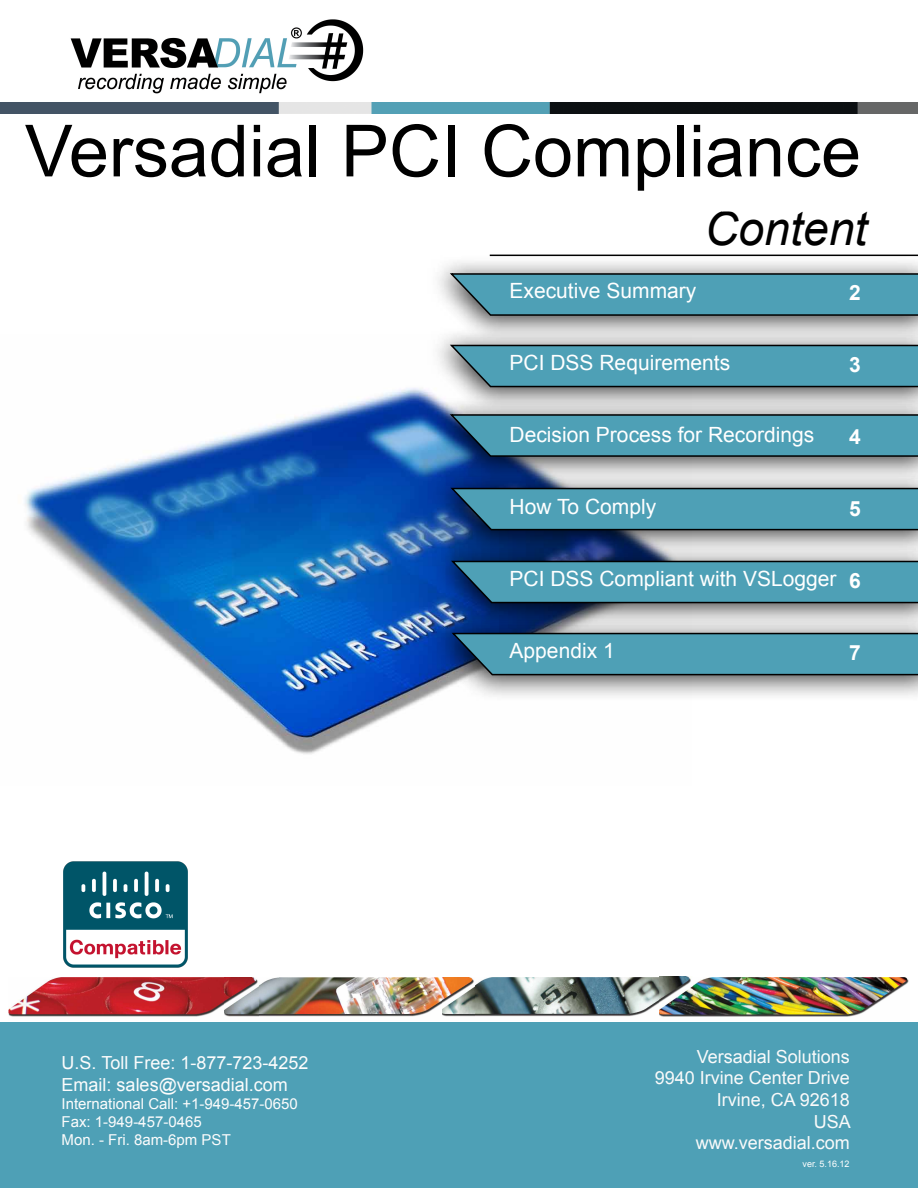
<style>
.page{position:relative;width:918px;height:1188px;background:#fff}
.page>*{position:absolute;margin:0;border:0;box-sizing:border-box;transform-origin:0 0}
.t1{font:72px "Arial";color:#000}
.t2{font:italic 46.5px "Arial";color:#000}
.t3{font:21px "Arial";color:#fff}
.t4{font:700 21px "Arial";color:#fff}
.t5{font:18px/21.6px "Arial";color:#fafafa;text-align:right}
.t6{font:18px/21.6px "Arial";color:#fcfcfc}
.t7{font:15px/18px "Arial";color:#fcfcfc}
.t8{font:9px "Arial";color:#fff}
</style>
<div class="page">
<img style="left:0;top:103px;width:918px;height:10px">
<div style="left:0;top:1022px;width:918px;height:166px;background:#4ea0b6"></div>
<img style="left:259px;top:977px;width:184px;height:40px">
<img style="left:475px;top:977px;width:184px;height:40px">
<img style="left:443px;top:977px;width:32px;height:40px">
<img style="left:9px;top:977px;width:216px;height:40px">
<img style="left:225px;top:977px;width:34px;height:40px">
<img style="left:693px;top:977px;width:216px;height:40px">
<img style="left:659px;top:977px;width:34px;height:40px">
<img style="left:70px;top:19px;width:294px;height:75px">
<img style="left:24px;top:388px;width:399px;height:366px">
<img style="left:39px;top:861px;width:173px;height:130px">
<div style="left:423px;top:614px;width:495px;height:88px;background:#000;opacity:.75"></div>
<svg style="left:451px;top:631px;width:467px;height:45px"></svg>
<div style="left:422px;top:542px;width:496px;height:88px;background:#000;opacity:.75"></div>
<svg style="left:451px;top:559px;width:467px;height:45px"></svg>
<div style="left:421px;top:326px;width:497px;height:88px;background:#000;opacity:.75"></div>
<svg style="left:449px;top:343px;width:469px;height:45px"></svg>
<div style="left:422px;top:469px;width:496px;height:88px;background:#000;opacity:.75"></div>
<svg style="left:450px;top:486px;width:468px;height:45px"></svg>
<div style="left:421px;top:254px;width:497px;height:88px;background:#000;opacity:.75"></div>
<svg style="left:449px;top:272px;width:469px;height:45px"></svg>
<div style="left:421px;top:395px;width:497px;height:88px;background:#000;opacity:.75"></div>
<svg style="left:449px;top:413px;width:469px;height:45px"></svg>
<hr style="left:490px;top:255px;width:428px;height:1px;background:#000">
<h1 class="t1" style="left:25px;top:104px;width:838px">Versadial PCI Compliance</h1>
<h2 class="t2" style="left:705px;top:199px;width:164px">Content</h2>
<p class="t3" style="left:510px;top:277px;width:188px">Executive Summary</p>
<p class="t4" style="left:849px;top:279px;width:13px">2</p>
<p class="t6" style="left:62px;top:1052px;width:248px">U.S. Toll Free: 1-877-723-4252<br>Email: sales@versadial.com</p>
<p class="t7" style="left:62px;top:1095px;width:238px">International Call: +1-949-457-0650<br>Fax: 1-949-457-0465<br>Mon. - Fri. 8am-6pm PST</p>
<p class="t3" style="left:510px;top:349px;width:222px">PCI DSS Requirements</p>
<p class="t4" style="left:849px;top:351px;width:13px">3</p>
<p class="t3" style="left:510px;top:421px;width:306px">Decision Process for Recordings</p>
<p class="t4" style="left:849px;top:423px;width:13px">4</p>
<p class="t3" style="left:510px;top:493px;width:148px">How To Comply</p>
<p class="t4" style="left:849px;top:495px;width:13px">5</p>
<p class="t3" style="left:510px;top:565px;width:328px">PCI DSS Compliant with VSLogger</p>
<p class="t4" style="left:849px;top:567px;width:13px">6</p>
<p class="t3" style="left:510px;top:637px;width:107px">Appendix 1</p>
<p class="t4" style="left:849px;top:639px;width:13px">7</p>
<p class="t5" style="left:655px;top:1046px;width:198px">Versadial Solutions<br>9940 Irvine Center Drive<br>Irvine, CA 92618<br>USA<br>www.versadial.com</p>
<p class="t8" style="left:802px;top:1158px;width:49px">ver. 5.16.12</p>
</div>
